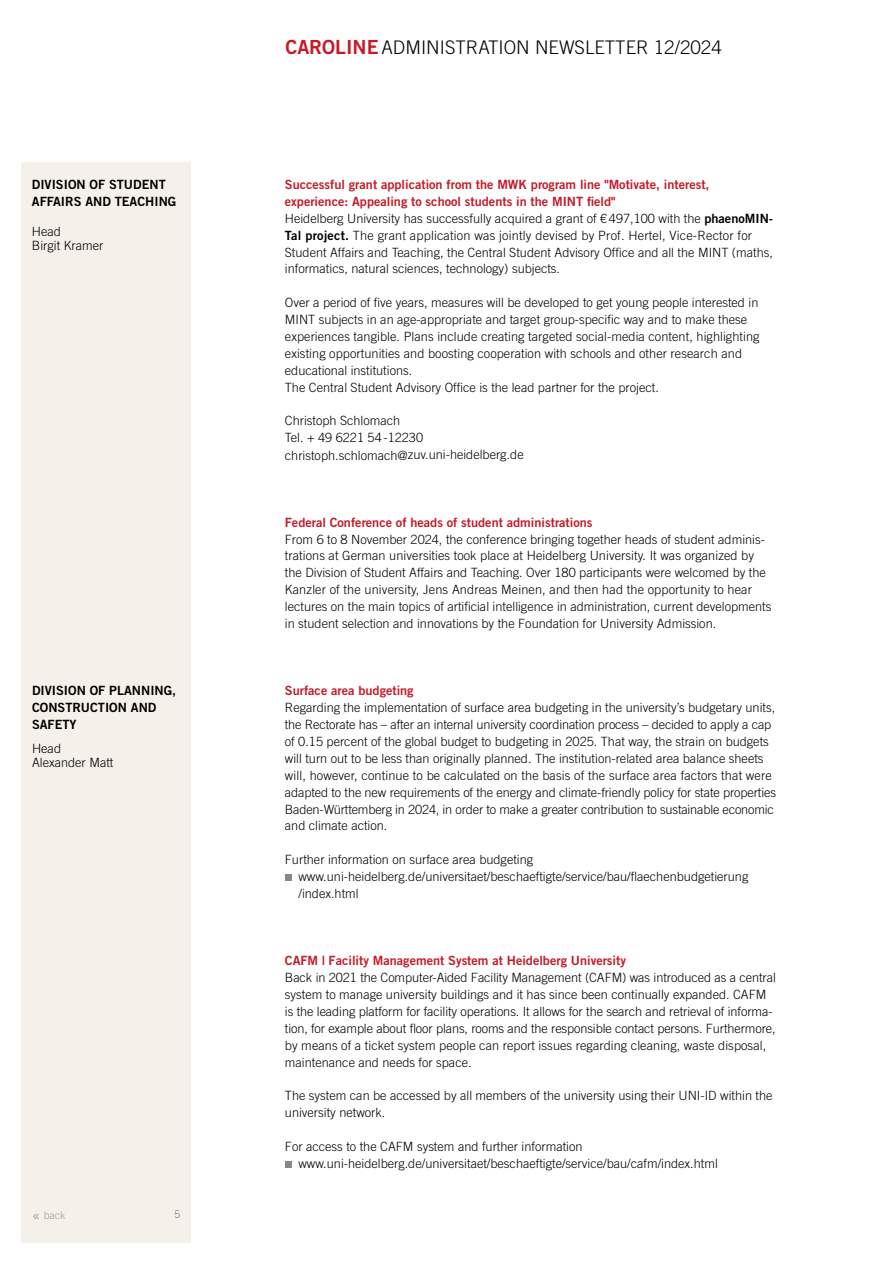
<style>
.page{position:relative;width:893px;height:1263px;background:#fff}
.page>*{position:absolute;margin:0;border:0;box-sizing:border-box;transform-origin:0 0}
.t1{font:300 18.75px "Trade Gothic LT Std";color:#000}
.t2{font:300 12.75px/17px "Trade Gothic LT Std";color:#000}
.t3{font:12.75px/17px "Trade Gothic LT Std Bd 2";color:#c61a27}
.t4{font:12.75px/17px "Trade Gothic LT Std Bd 2";color:#000}
.t5{font:300 10.5px "Trade Gothic LT Pro";color:#9d9d9c}
.t6{font:300 10.5px "Trade Gothic LT Std";color:#7c7b7b}
.s1{font-size:17.25px}
.s2{font-family:"Trade Gothic LT Std Bd 2";font-weight:400;font-size:19.5px;color:#c61a27}
.s3{font-family:"Trade Gothic LT Std Bd 2";font-weight:400}
</style>
<div class="page">
<div style="left:21px;top:162px;width:170px;height:1080px;background:#f5f1ea"></div>
<div style="left:285px;top:874px;width:7px;height:7px;background:#878787"></div>
<div style="left:285px;top:1161px;width:7px;height:7px;background:#878787"></div>
<p class="t4" style="left:32px;top:176px;width:146px">DIVISION OF STUDENT<br>AFFAIRS AND TEACHING</p>
<p class="t2" style="left:32px;top:225px;width:73px;line-height:13.5px">Head<br>Birgit Kramer</p>
<p class="t4" style="left:32px;top:682px;width:146px">DIVISION OF PLANNING,<br>CONSTRUCTION AND<br>SAFETY</p>
<p class="t2" style="left:32px;top:742px;width:83px;line-height:13.5px">Head<br>Alexander Matt</p>
<p class="t5" style="left:32px;top:1209px;width:35px"><span class="s1">«</span> back</p>
<p class="t6" style="left:174px;top:1208px;width:7px">5</p>
<h1 class="t1" style="left:285px;top:36px;width:438px"><span class="s2">CAROLINE</span> ADMINISTRATION NEWSLETTER 12/2024</h1>
<p class="t3" style="left:285px;top:176px;width:426px">Successful grant application from the MWK program line "Motivate, interest, experience: Appealing to school students in the MINT field"</p>
<p class="t2" style="left:285px;top:210px;width:490px">Heidelberg University has successfully acquired a grant of €497,100 with the <span class="s3">phaenoMIN-Tal project.</span> The grant application was jointly devised by Prof. Hertel, Vice-Rector for Student Affairs and Teaching, the Central Student Advisory Office and all the MINT (maths, informatics, natural sciences, technology) subjects.</p>
<p class="t2" style="left:285px;top:294px;width:476px">Over a period of five years, measures will be developed to get young people interested in MINT subjects in an age-appropriate and target group-specific way and to make these experiences tangible. Plans include creating targeted social-media content, highlighting existing opportunities and boosting cooperation with schools and other research and educational institutions.<br>The Central Student Advisory Office is the lead partner for the project.</p>
<p class="t2" style="left:285px;top:412px;width:240px">Christoph Schlomach<br>Tel. + 49 6221 54-12230 christoph.schlomach@zuv.uni-heidelberg.de</p>
<p class="t3" style="left:285px;top:513px;width:309px">Federal Conference of heads of student administrations</p>
<p class="t2" style="left:285px;top:530px;width:488px">From 6 to 8 November 2024, the conference bringing together heads of student adminis&shy;trations at German universities took place at Heidelberg University. It was organized by the Division of Student Affairs and Teaching. Over 180 participants were welcomed by the Kanzler of the university, Jens Andreas Meinen, and then had the opportunity to hear lectures on the main topics of artificial intelligence in administration, current developments in student selection and innovations by the Foundation for University Admission.</p>
<p class="t3" style="left:285px;top:682px;width:130px">Surface area budgeting</p>
<p class="t2" style="left:285px;top:699px;width:493px">Regarding the implementation of surface area budgeting in the university’s budgetary units, the Rectorate has – after an internal university coordination process – decided to apply a cap of 0.15 percent of the global budget to budgeting in 2025. That way, the strain on budgets will turn out to be less than originally planned. The institution-related area balance sheets will, however, continue to be calculated on the basis of the surface area factors that were adapted to the new requirements of the energy and climate-friendly policy for state properties Baden-Württemberg in 2024, in order to make a greater contribution to sustainable economic and climate action.</p>
<p class="t2" style="left:298px;top:851px;width:451px;text-indent:-14px">Further information on surface area budgeting www.uni-heidelberg.de/universitaet/beschaeftigte/service/bau/flaechenbudgetierung /index.html</p>
<p class="t3" style="left:285px;top:952px;width:343px">CAFM | Facility Management System at Heidelberg University</p>
<p class="t2" style="left:285px;top:969px;width:493px">Back in 2021 the Computer-Aided Facility Management (CAFM) was introduced as a central system to manage university buildings and it has since been continually expanded. CAFM is the leading platform for facility operations. It allows for the search and retrieval of informa&shy;tion, for example about floor plans, rooms and the responsible contact persons. Furthermore, by means of a ticket system people can report issues regarding cleaning, waste disposal, maintenance and needs for space.</p>
<p class="t2" style="left:285px;top:1087px;width:489px">The system can be accessed by all members of the university using their UNI-ID within the university network.</p>
<p class="t2" style="left:298px;top:1138px;width:421px;text-indent:-14px">For access to the CAFM system and further information www.uni-heidelberg.de/universitaet/beschaeftigte/service/bau/cafm/index.html</p>
</div>
